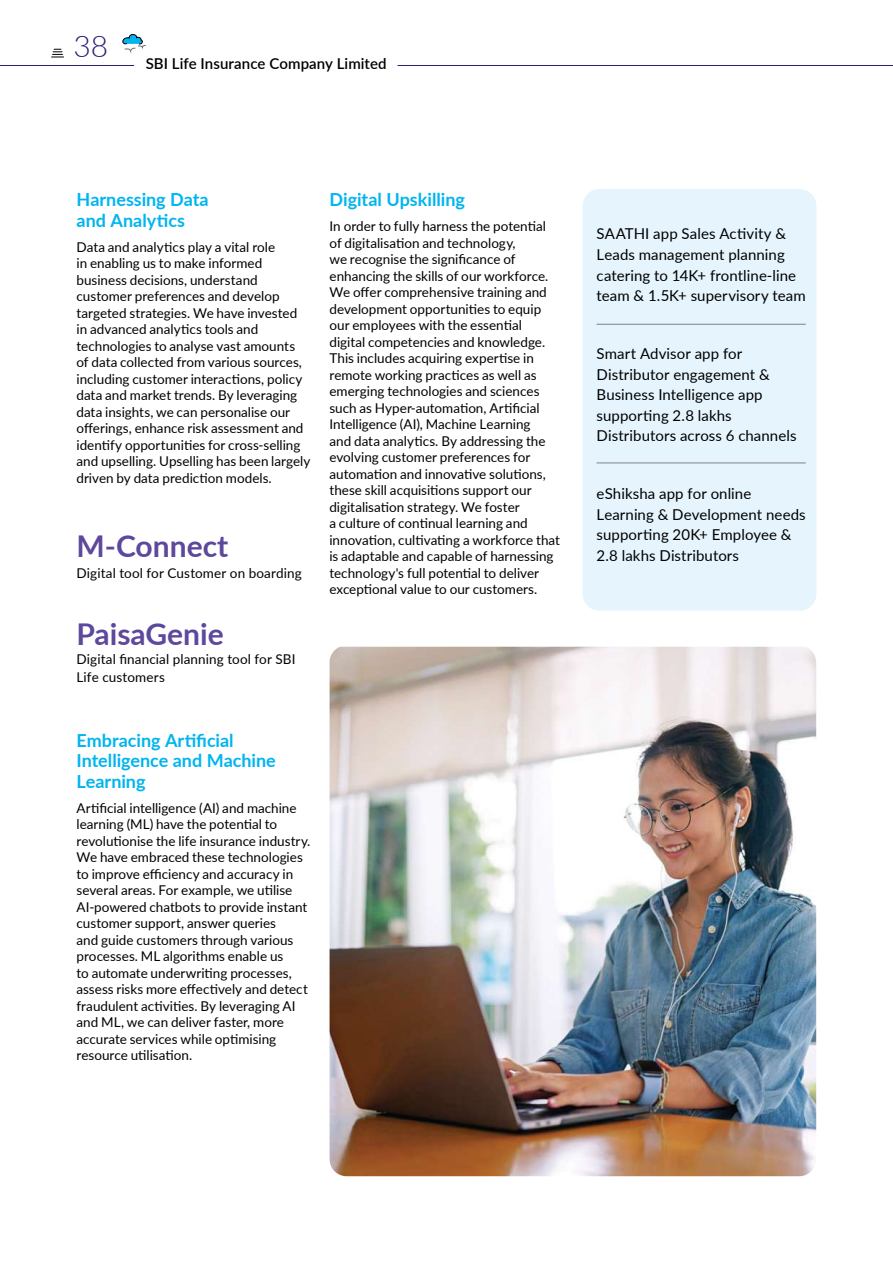
<style>
.page{position:relative;width:893px;height:1263px;background:#fff}
.page>*{position:absolute;margin:0;border:0;box-sizing:border-box;transform-origin:0 0}
.t1{font:700 30px "Lato";color:#5e489d}
.t2{font:700 18px/20.7px "Lato";color:#00b5ef}
.t3{font:15px/20.7px "Lato";letter-spacing:.005em;color:#000}
.t4{font:600 15px "Lato";letter-spacing:.005em;color:#000}
.t5{font:13.5px/16.5px "Lato";color:#000}
</style>
<div class="page">
<svg style="left:122px;top:34px;width:24px;height:19px"></svg>
<div style="left:583px;top:189px;width:233px;height:422px;background:#e6f5fd;border-radius:17px"></div>
<hr style="left:597px;top:324px;width:209px;height:1px;background:#808285">
<hr style="left:597px;top:463px;width:209px;height:1px;background:#808285">
<img style="left:330px;top:647px;width:486px;height:529px">
<hr style="left:0;top:65px;width:134px;height:1px;background:#2a2076">
<hr style="left:398px;top:65px;width:495px;height:1px;background:#2a2076">
<svg style="left:52px;top:49px;width:12px;height:9px"></svg>
<p class="t4" style="left:74px;top:53px;width:315px"><sup>38</sup> SBI Life Insurance Company Limited</p>
<h2 class="t2" style="left:77px;top:189px;width:134px">Harnessing Data and Analytics</h2>
<p class="t5" style="left:76px;top:238px;width:235px">Data and analytics play a vital role<br>in enabling us to make informed business decisions, understand customer preferences and develop targeted strategies. We have invested in advanced analytics tools and technologies to analyse vast amounts of data collected from various sources, including customer interactions, policy data and market trends. By leveraging data insights, we can personalise our offerings, enhance risk assessment and identify opportunities for cross-selling and upselling. Upselling has been largely driven by data prediction models.</p>
<h1 class="t1" style="left:77px;top:524px;width:153px">M-Connect</h1>
<p class="t5" style="left:77px;top:564px;width:227px">Digital tool for Customer on boarding</p>
<h1 class="t1" style="left:77px;top:612px;width:149px">PaisaGenie</h1>
<p class="t5" style="left:77px;top:650px;width:220px;line-height:18px">Digital financial planning tool for SBI<br>Life customers</p>
<h2 class="t2" style="left:330px;top:189px;width:137px">Digital Upskilling</h2>
<p class="t5" style="left:329px;top:217px;width:232px">In order to fully harness the potential of digitalisation and technology,<br>we recognise the significance of enhancing the skills of our workforce.<br>We offer comprehensive training and development opportunities to equip our employees with the essential digital competencies and knowledge.<br>This includes acquiring expertise in remote working practices as well as emerging technologies and sciences such as Hyper-automation, Artificial Intelligence (AI), Machine Learning<br>and data analytics. By addressing the evolving customer preferences for automation and innovative solutions, these skill acquisitions support our digitalisation strategy. We foster<br>a culture of continual learning and innovation, cultivating a workforce that is adaptable and capable of harnessing technology's full potential to deliver exceptional value to our customers.</p>
<h2 class="t2" style="left:77px;top:729px;width:201px">Embracing Artificial<br>Intelligence and Machine<br>Learning</h2>
<p class="t5" style="left:76px;top:799px;width:235px">Artificial intelligence (AI) and machine learning (ML) have the potential to revolutionise the life insurance industry.<br>We have embraced these technologies to improve efficiency and accuracy in several areas. For example, we utilise AI-powered chatbots to provide instant customer support, answer queries<br>and guide customers through various processes. ML algorithms enable us<br>to automate underwriting processes, assess risks more effectively and detect fraudulent activities. By leveraging AI and ML, we can deliver faster, more accurate services while optimising resource utilisation.</p>
<p class="t3" style="left:597px;top:223px;width:211px">SAATHI app Sales Activity &amp;<br>Leads management planning catering to 14K+ frontline-line team &amp; 1.5K+ supervisory team</p>
<p class="t3" style="left:597px;top:342px;width:201px">Smart Advisor app for<br>Distributor engagement &amp;<br>Business Intelligence app supporting 2.8 lakhs<br>Distributors across 6 channels</p>
<p class="t3" style="left:597px;top:483px;width:211px">eShiksha app for online<br>Learning &amp; Development needs supporting 20K+ Employee &amp;<br>2.8 lakhs Distributors</p>
</div>
